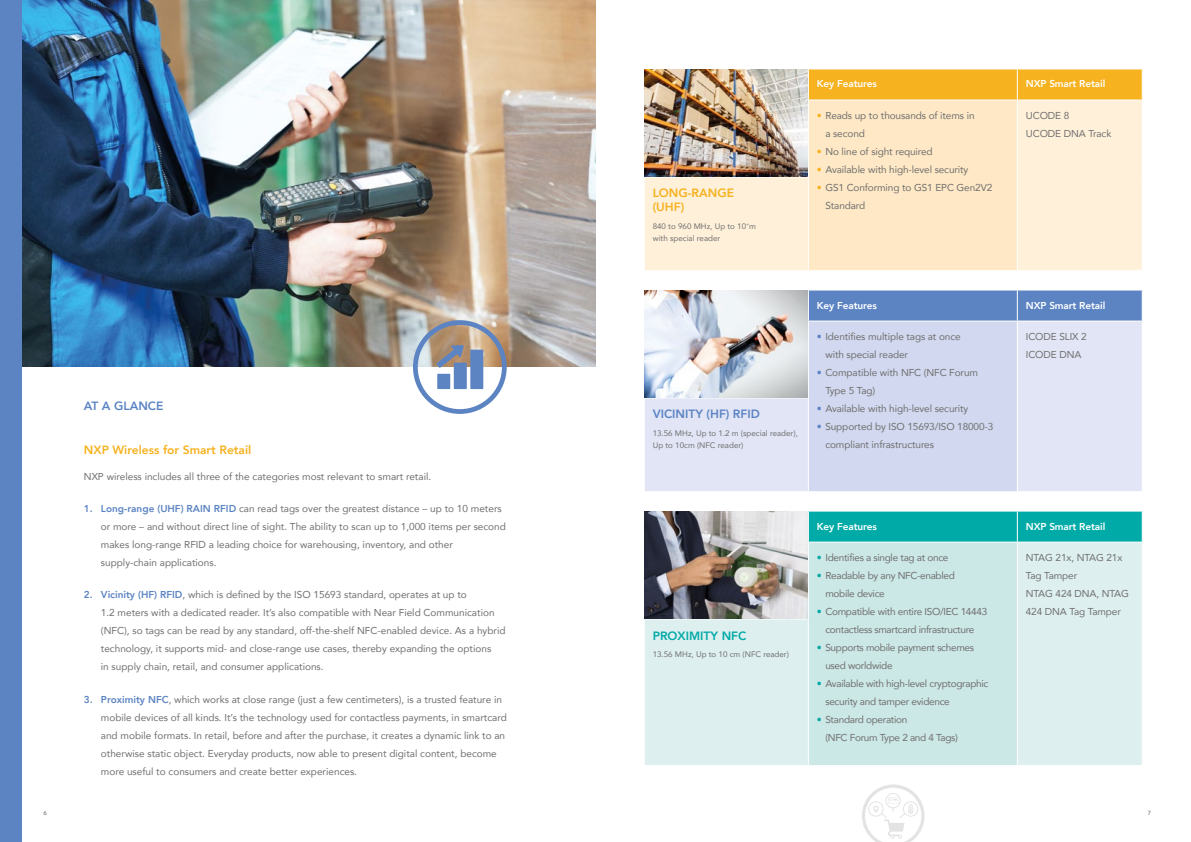
<style>
.page{position:relative;width:1191px;height:842px;background:#fff}
.page>*{position:absolute;margin:0;border:0;box-sizing:border-box;transform-origin:0 0}
.t1{font:800 12px/14px "Avenir";color:#f6b21f}
.t2{font:800 12px "Avenir";color:#5c84c3}
.t3{font:800 12px "Avenir";color:#00aaa7}
.t4{font:10px/18px "Avenir";color:#706f6f}
.t5{font:10px/18px "Avenir";letter-spacing:-.03em;color:#706f6f}
.t6{font:800 10px "Avenir";letter-spacing:-.01em;color:#fff}
.t7{font:8px/12px "Avenir";color:#706f6f}
.t8{font:500 6px "Avenir";color:#706f6f}
.s1{font-weight:800;color:#5c84c3}
.s2{color:#f6b21f}
.s3{color:#5c84c3}
.s4{color:#00aaa7}
</style>
<div class="page">
<img style="left:21px;top:0;width:574px;height:367px">
<svg style="left:413px;top:320px;width:94px;height:94px"></svg>
<svg style="left:862px;top:784px;width:62px;height:58px"></svg>
<div style="left:0;top:0;width:21px;height:842px;background:#5c84c3"></div>
<div style="left:809px;top:69px;width:332px;height:31px;background:#f6b21f"></div>
<svg style="left:645px;top:101px;width:496px;height:169px;fill:#fef0d9"></svg>
<hr style="left:1016px;top:69px;width:1px;height:31px;background:#fff">
<hr style="left:1016px;top:100px;width:1px;height:77px;background:#fff">
<hr style="left:1016px;top:177px;width:1px;height:93px;background:#fff">
<hr style="left:808px;top:177px;width:1px;height:93px;background:#fff">
<hr style="left:808px;top:100px;width:1px;height:76px;background:#fff">
<hr style="left:643px;top:176px;width:166px;height:1px;background:#fff">
<img style="left:644px;top:69px;width:164px;height:107px">
<div style="left:809px;top:290px;width:332px;height:31px;background:#5c84c3"></div>
<svg style="left:645px;top:322px;width:496px;height:169px;fill:#e1e5f5"></svg>
<hr style="left:1016px;top:290px;width:1px;height:31px;background:#fff">
<hr style="left:1016px;top:322px;width:1px;height:76px;background:#fff">
<hr style="left:1016px;top:398px;width:1px;height:93px;background:#fff">
<hr style="left:808px;top:398px;width:1px;height:93px;background:#fff">
<hr style="left:808px;top:322px;width:1px;height:75px;background:#fff">
<hr style="left:643px;top:397px;width:166px;height:1px;background:#fff">
<img style="left:644px;top:290px;width:164px;height:107px">
<div style="left:809px;top:512px;width:332px;height:30px;background:#00aaa7"></div>
<svg style="left:645px;top:543px;width:496px;height:222px;fill:#ddefef"></svg>
<hr style="left:1016px;top:512px;width:1px;height:30px;background:#fff">
<hr style="left:808px;top:543px;width:1px;height:75px;background:#fff">
<hr style="left:1016px;top:543px;width:1px;height:76px;background:#fff">
<hr style="left:1016px;top:619px;width:1px;height:146px;background:#fff">
<hr style="left:643px;top:618px;width:166px;height:1px;background:#fff">
<hr style="left:808px;top:619px;width:1px;height:146px;background:#fff">
<img style="left:644px;top:512px;width:164px;height:106px">
<p class="t2" style="left:84px;top:397px;width:81px">AT A GLANCE</p>
<p class="t1" style="left:84px;top:442px;width:169px">NXP Wireless for Smart Retail</p>
<p class="t4" style="left:84px;top:467px;width:349px">NXP wireless includes all three of the categories most relevant to smart retail.</p>
<p class="t4" style="left:101px;top:499px;width:406px;text-indent:-17px"><span class="s1">1. Long-range (UHF) RAIN RFID</span> can read tags over the greatest distance – up to 10 meters or more – and without direct line of sight. The ability to scan up to 1,000 items per second makes long-range RFID a leading choice for warehousing, inventory, and other supply-chain applications.</p>
<p class="t4" style="left:101px;top:586px;width:406px;text-indent:-17px"><span class="s1">2. Vicinity (HF) RFID</span>, which is defined by the ISO 15693 standard, operates at up to<br>1.2 meters with a dedicated reader. It’s also compatible with Near Field Communication (NFC), so tags can be read by any standard, off-the-shelf NFC-enabled device. As a hybrid technology, it supports mid- and close-range use cases, thereby expanding the options<br>in supply chain, retail, and consumer applications.</p>
<p class="t4" style="left:101px;top:690px;width:407px;text-indent:-17px"><span class="s1">3. Proximity NFC</span>, which works at close range (just a few centimeters), is a trusted feature in mobile devices of all kinds. It’s the technology used for contactless payments, in smartcard and mobile formats. In retail, before and after the purchase, it creates a dynamic link to an otherwise static object. Everyday products, now able to present digital content, become more useful to consumers and create better experiences.</p>
<p class="t1" style="left:653px;top:186px;width:83px">LONG-RANGE (UHF)</p>
<p class="t7" style="left:653px;top:220px;width:105px">840 to 960 MHz, Up to 10<sup>+</sup>m with special reader</p>
<p class="t6" style="left:817px;top:76px;width:62px">Key Features</p>
<p class="t6" style="left:1025px;top:76px;width:81px">NXP Smart Retail</p>
<p class="t4" style="left:825px;top:106px;width:151px;text-indent:-8px"><span class="s2">•</span> Reads up to thousands of items in a second</p>
<p class="t4" style="left:817px;top:142px;width:117px"><span class="s2">•</span> No line of sight required</p>
<p class="t4" style="left:817px;top:160px;width:153px"><span class="s2">•</span> Available with high-level security</p>
<p class="t4" style="left:825px;top:178px;width:168px;text-indent:-8px"><span class="s2">•</span> GS1 Conforming to GS1 EPC Gen2V2<br>Standard</p>
<p class="t4" style="left:1025px;top:106px;width:87px">UCODE 8<br>UCODE DNA Track</p>
<p class="t2" style="left:653px;top:405px;width:109px">VICINITY (HF) RFID</p>
<p class="t7" style="left:653px;top:427px;width:147px">13.56 MHz, Up to 1.2 m (special reader),<br>Up to 10cm (NFC reader)</p>
<p class="t6" style="left:817px;top:297px;width:62px">Key Features</p>
<p class="t6" style="left:1025px;top:297px;width:81px">NXP Smart Retail</p>
<p class="t4" style="left:825px;top:327px;width:137px;text-indent:-8px"><span class="s3">•</span> Identifies multiple tags at once with special reader</p>
<p class="t4" style="left:825px;top:363px;width:154px;text-indent:-8px"><span class="s3">•</span> Compatible with NFC (NFC Forum<br>Type 5 Tag)</p>
<p class="t4" style="left:817px;top:399px;width:153px"><span class="s3">•</span> Available with high-level security</p>
<p class="t4" style="left:825px;top:417px;width:169px;text-indent:-8px"><span class="s3">•</span> Supported by ISO 15693/ISO 18000-3 compliant infrastructures</p>
<p class="t4" style="left:1025px;top:327px;width:62px">ICODE SLIX 2<br>ICODE DNA</p>
<p class="t3" style="left:653px;top:626px;width:95px">PROXIMITY NFC</p>
<p class="t7" style="left:653px;top:648px;width:138px">13.56 MHz, Up to 10 cm (NFC reader)</p>
<p class="t6" style="left:817px;top:518px;width:62px">Key Features</p>
<p class="t6" style="left:1025px;top:518px;width:81px">NXP Smart Retail</p>
<p class="t5" style="left:817px;top:548px;width:133px"><span class="s4">•</span> Identifies a single tag at once</p>
<p class="t5" style="left:825px;top:566px;width:131px;text-indent:-8px"><span class="s4">•</span> Readable by any NFC-enabled mobile device</p>
<p class="t5" style="left:817px;top:602px;width:172px;text-align:center"><span class="s4">•</span> Compatible with entire ISO/IEC 14443 contactless smartcard infrastructure</p>
<p class="t5" style="left:825px;top:638px;width:150px;text-indent:-8px"><span class="s4">•</span> Supports mobile payment schemes used worldwide</p>
<p class="t5" style="left:825px;top:674px;width:164px;text-indent:-8px"><span class="s4">•</span> Available with high-level cryptographic security and tamper evidence</p>
<p class="t5" style="left:825px;top:710px;width:134px;text-indent:-8px"><span class="s4">•</span> Standard operation<br>(NFC Forum Type 2 and 4 Tags)</p>
<p class="t4" style="left:1025px;top:548px;width:105px">NTAG 21x, NTAG 21x<br>Tag Tamper<br>NTAG 424 DNA, NTAG<br>424 DNA Tag Tamper</p>
<p class="t8" style="left:43px;top:807px;width:5px">6</p>
<p class="t8" style="left:1148px;top:807px;width:5px">7</p>
</div>
